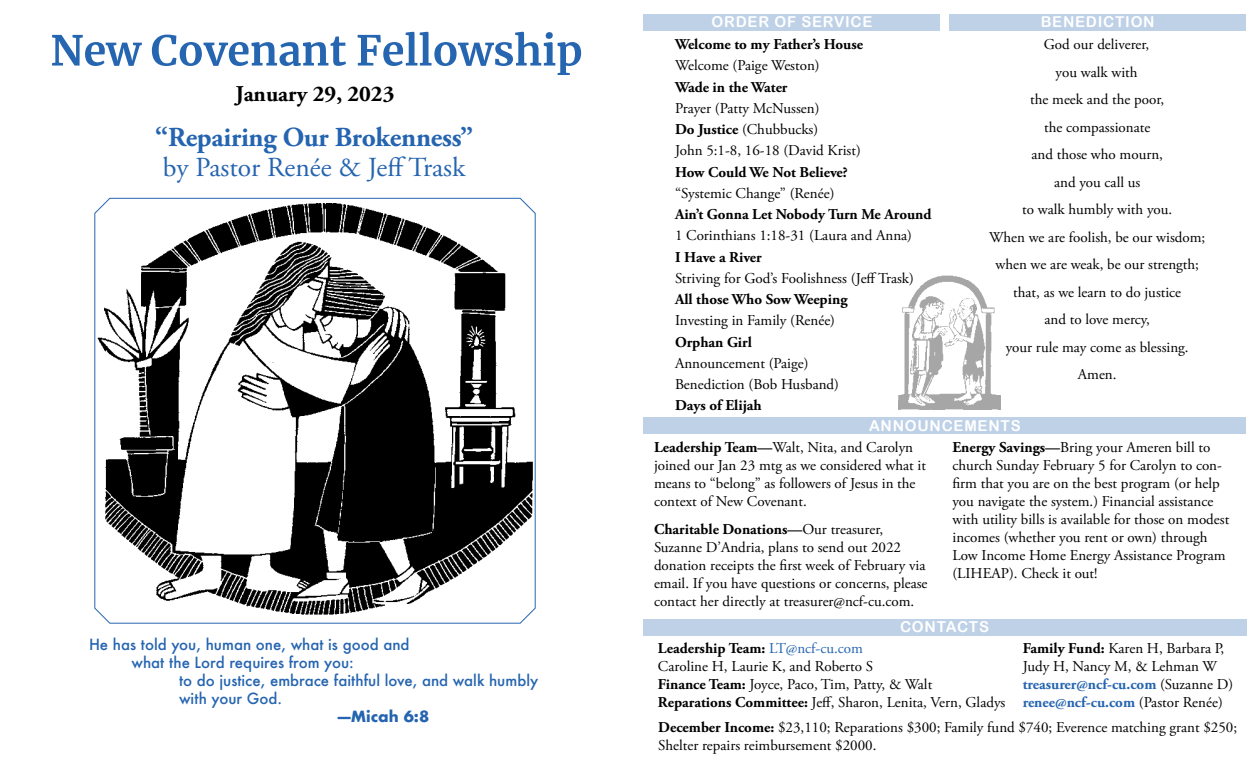
<style>
.page{position:relative;width:1260px;height:765px;background:#fff}
.page>*{position:absolute;margin:0;border:0;box-sizing:border-box;transform-origin:0 0}
.t1{font:700 27.5px "Adobe Garamond Pro";letter-spacing:-.01em;color:#2564b0}
.t2{font:27.5px "Adobe Garamond Pro";color:#2564b0}
.t3{font:700 22.5px "Adobe Garamond Pro";color:#000}
.t4{font:15px/18px "Adobe Garamond Pro";color:#000}
.t5{font:700 15px "Adobe Garamond Pro";color:#000}
.t6{font:500 15px/18px "Futura";color:#2564b0}
.t7{font:15px "Arial Rounded MT Bold";letter-spacing:.05em;color:#fff}
.t8{font:700 15px "Futura";color:#2564b0}
.s1{font-weight:700}
.s2{color:#2564b0}
.s3{font-weight:700;color:#2564b0}
</style>
<div class="page">
<svg style="left:52px;top:32px;width:529px;height:43px"></svg>
<svg style="left:94px;top:197px;width:442px;height:427px"></svg>
<div style="left:643px;top:14px;width:298px;height:16px;background:#bed1e7"></div>
<div style="left:643px;top:418px;width:603px;height:16px;background:#bed1e7"></div>
<div style="left:949px;top:14px;width:297px;height:16px;background:#bed1e7"></div>
<div style="left:643px;top:619px;width:603px;height:16px;background:#bed1e7"></div>
<img style="left:898px;top:275px;width:103px;height:135px">
<h2 class="t3" style="left:236px;top:81px;width:160px">January 29, 2023</h2>
<h1 class="t1" style="left:155px;top:121px;width:320px">“Repairing Our Brokenness”</h1>
<h1 class="t2" style="left:163px;top:151px;width:304px">by Pastor Renée &amp; Jeff Trask</h1>
<p class="t6" style="left:131px;top:636px;width:280px;text-indent:-42px">He has told you, human one, what is good and what the Lord requires from you:</p>
<p class="t6" style="left:179px;top:672px;width:361px">to do justice, embrace faithful love, and walk humbly with your God.</p>
<p class="t8" style="left:338px;top:706px;width:93px">—Micah 6:8</p>
<p class="t7" style="left:712px;top:13px;width:162px">ORDER OF SERVICE</p>
<p class="t5" style="left:675px;top:36px;width:190px">Welcome to my Father’s House</p>
<p class="t4" style="left:675px;top:57px;width:146px">Welcome (Paige Weston)</p>
<p class="t5" style="left:675px;top:78px;width:114px">Wade in the Water</p>
<p class="t4" style="left:675px;top:98px;width:187px;line-height:21.2px">Prayer (Patty McNussen)<br><span class="s1">Do Justice</span> (Chubbucks)<br>John 5:1-8, 16-18 (David Krist)</p>
<p class="t5" style="left:675px;top:163px;width:174px">How Could We Not Believe?</p>
<p class="t4" style="left:675px;top:185px;width:161px">“Systemic Change” (Renée)</p>
<p class="t5" style="left:675px;top:206px;width:258px">Ain’t Gonna Let Nobody Turn Me Around</p>
<p class="t4" style="left:675px;top:227px;width:239px">1 Corinthians 1:18-31 (Laura and Anna)</p>
<p class="t5" style="left:675px;top:248px;width:88px">I Have a River</p>
<p class="t4" style="left:675px;top:270px;width:240px">Striving for God’s Foolishness (Jeff Trask)</p>
<p class="t5" style="left:675px;top:291px;width:174px">All those Who Sow Weeping</p>
<p class="t4" style="left:675px;top:312px;width:162px">Investing in Family (Renée)</p>
<p class="t5" style="left:675px;top:333px;width:78px">Orphan Girl</p>
<p class="t4" style="left:675px;top:353px;width:166px;line-height:21.2px">Announcement (Paige)<br>Benediction (Bob Husband)</p>
<p class="t5" style="left:675px;top:397px;width:88px">Days of Elijah</p>
<p class="t7" style="left:1041px;top:13px;width:115px">BENEDICTION</p>
<p class="t4" style="left:989px;top:31px;width:218px;line-height:27.5px;text-align:center">God our deliverer,<br>you walk with<br>the meek and the poor,<br>the compassionate<br>and those who mourn,<br>and you call us<br>to walk humbly with you.<br>When we are foolish, be our wisdom; when we are weak, be our strength; that, as we learn to do justice<br>and to love mercy,<br>your rule may come as blessing.<br>Amen.</p>
<p class="t7" style="left:869px;top:417px;width:153px">ANNOUNCEMENTS</p>
<p class="t4" style="left:654px;top:439px;width:274px"><span class="s1">Leadership Team—</span>Walt, Nita, and Carolyn joined our Jan 23 mtg as we considered what it means to “belong” as followers of Jesus in the context of New Covenant.</p>
<p class="t4" style="left:654px;top:521px;width:275px"><span class="s1">Charitable Donations—</span>Our treasurer, Suzanne D’Andria, plans to send out 2022 donation receipts the first week of February via email. If you have questions or concerns, please contact her directly at treasurer@ncf-cu.com.</p>
<p class="t4" style="left:953px;top:439px;width:278px"><span class="s1">Energy Savings—</span>Bring your Ameren bill to church Sunday February 5 for Carolyn to con&shy;firm that you are on the best program (or help you navigate the system.) Financial assistance with utility bills is available for those on modest incomes (whether you rent or own) through Low Income Home Energy Assistance Program (LIHEAP). Check it out!</p>
<p class="t7" style="left:900px;top:618px;width:90px">CONTACTS</p>
<p class="t4" style="left:658px;top:640px;width:349px"><span class="s1">Leadership Team:</span> <span class="s2">LT@ncf-cu.com<br></span>Caroline H, Laurie K, and Roberto S<br><span class="s1">Finance Team:</span> Joyce, Paco, Tim, Patty, &amp; Walt <span class="s1">Reparations Committee:</span> Jeff, Sharon, Lenita, Vern, Gladys</p>
<p class="t4" style="left:1023px;top:640px;width:212px"><span class="s1">Family Fund:</span> Karen H, Barbara P,<br>Judy H, Nancy M, &amp; Lehman W <span class="s3">treasurer@ncf-cu.com</span> (Suzanne D) <span class="s3">renee@ncf-cu.com</span> (Pastor Renée)</p>
<p class="t4" style="left:658px;top:719px;width:580px"><span class="s1">December Income:</span> $23,110; Reparations $300; Family fund $740; Everence matching grant $250;<br>Shelter repairs reimbursement $2000.</p>
</div>
